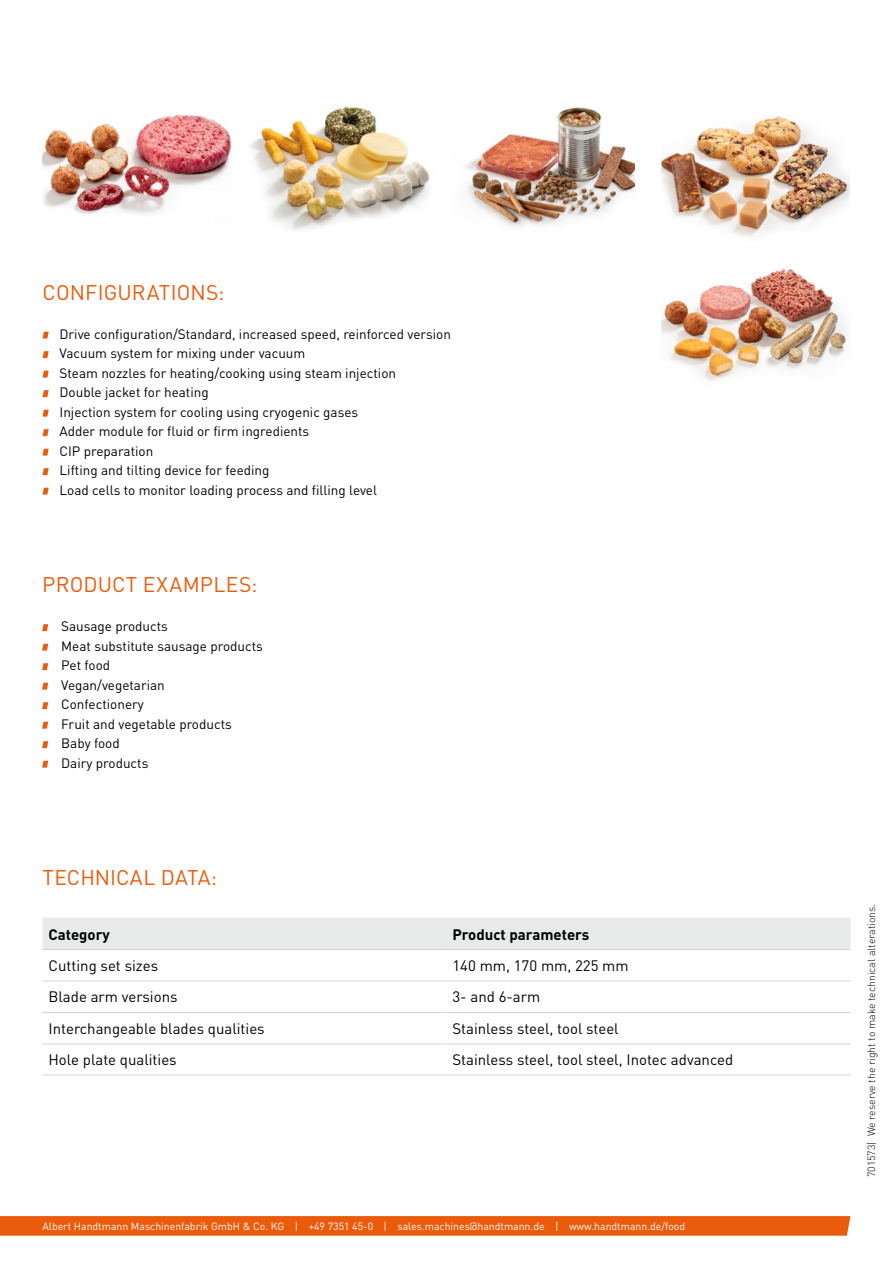
<style>
.page{position:relative;width:893px;height:1263px;background:#fff}
.page>*{position:absolute;margin:0;border:0;box-sizing:border-box;transform-origin:0 0}
.t1{font:21px "DIN Pro";letter-spacing:.005em;color:#ea5b0b}
.t2{font:15px "DIN Pro";color:#000}
.t3{font:700 15px "DIN Pro";color:#000}
.t4{font:13.5px/19.5px "DIN Pro";color:#000}
.t5{font:10.5px "DIN Pro";color:#fff}
.t6{font:300 10.5px "DIN Pro";color:#000}
</style>
<div class="page">
<svg style="left:0;top:1216px;width:850px;height:20px;background:#ea5e0f"></svg>
<img style="left:465px;top:107px;width:170px;height:121px">
<img style="left:43px;top:114px;width:189px;height:100px">
<img style="left:250px;top:106px;width:180px;height:124px">
<img style="left:662px;top:116px;width:187px;height:121px">
<img style="left:662px;top:269px;width:185px;height:112px">
<svg style="left:42px;top:624px;width:6px;height:7px"></svg>
<svg style="left:42px;top:644px;width:6px;height:7px"></svg>
<svg style="left:42px;top:663px;width:6px;height:7px"></svg>
<svg style="left:42px;top:683px;width:6px;height:7px"></svg>
<svg style="left:42px;top:702px;width:6px;height:7px"></svg>
<svg style="left:42px;top:722px;width:6px;height:7px"></svg>
<svg style="left:42px;top:741px;width:6px;height:7px"></svg>
<svg style="left:42px;top:761px;width:6px;height:7px"></svg>
<div style="left:43px;top:919px;width:807px;height:30px;background:#e8eae9"></div>
<hr style="left:43px;top:949px;width:403px;height:1px;background:#d2d6d3">
<hr style="left:446px;top:949px;width:404px;height:1px;background:#d2d6d3">
<hr style="left:43px;top:980px;width:403px;height:1px;background:#d2d6d3">
<hr style="left:446px;top:980px;width:404px;height:1px;background:#d2d6d3">
<hr style="left:43px;top:1012px;width:403px;height:1px;background:#d2d6d3">
<hr style="left:446px;top:1012px;width:404px;height:1px;background:#d2d6d3">
<hr style="left:43px;top:1043px;width:403px;height:1px;background:#d2d6d3">
<hr style="left:446px;top:1043px;width:404px;height:1px;background:#d2d6d3">
<hr style="left:43px;top:1074px;width:403px;height:1px;background:#d2d6d3">
<hr style="left:446px;top:1074px;width:404px;height:1px;background:#d2d6d3">
<hr style="left:43px;top:918px;width:403px;height:1px;background:#e8eae9">
<hr style="left:446px;top:918px;width:404px;height:1px;background:#e8eae9">
<hr style="left:446px;top:918px;width:1px;height:31px;background:#e8eae9">
<svg style="left:43px;top:332px;width:6px;height:7px"></svg>
<svg style="left:43px;top:351px;width:6px;height:7px"></svg>
<svg style="left:43px;top:371px;width:6px;height:7px"></svg>
<svg style="left:43px;top:390px;width:6px;height:7px"></svg>
<svg style="left:43px;top:410px;width:6px;height:7px"></svg>
<svg style="left:43px;top:429px;width:6px;height:7px"></svg>
<svg style="left:43px;top:449px;width:6px;height:7px"></svg>
<svg style="left:43px;top:468px;width:6px;height:7px"></svg>
<svg style="left:43px;top:488px;width:6px;height:7px"></svg>
<h1 class="t1" style="left:43px;top:275px;width:183px">CONFIGURATIONS:</h1>
<p class="t4" style="left:60px;top:323px;width:393px">Drive configuration/Standard, increased speed, reinforced version Vacuum system for mixing under vacuum<br>Steam nozzles for heating/cooking using steam injection<br>Double jacket for heating<br>Injection system for cooling using cryogenic gases<br>Adder module for fluid or firm ingredients<br>CIP preparation<br>Lifting and tilting device for feeding<br>Load cells to monitor loading process and filling level</p>
<h1 class="t1" style="left:42px;top:568px;width:217px">PRODUCT EXAMPLES:</h1>
<p class="t4" style="left:61px;top:615px;width:203px">Sausage products<br>Meat substitute sausage products<br>Pet food<br>Vegan/vegetarian<br>Confectionery<br>Fruit and vegetable products<br>Baby food<br>Dairy products</p>
<h1 class="t1" style="left:43px;top:860px;width:176px">TECHNICAL DATA:</h1>
<p class="t3" style="left:49px;top:922px;width:63px">Category</p>
<p class="t3" style="left:452px;top:922px;width:138px">Product parameters</p>
<p class="t2" style="left:49px;top:954px;width:111px">Cutting set sizes</p>
<p class="t2" style="left:452px;top:954px;width:178px">140 mm, 170 mm, 225 mm</p>
<p class="t2" style="left:49px;top:985px;width:131px">Blade arm versions</p>
<p class="t2" style="left:452px;top:985px;width:89px">3- and 6-arm</p>
<p class="t2" style="left:49px;top:1017px;width:218px">Interchangeable blades qualities</p>
<p class="t2" style="left:452px;top:1017px;width:168px">Stainless steel, tool steel</p>
<p class="t2" style="left:49px;top:1048px;width:130px">Hole plate qualities</p>
<p class="t2" style="left:452px;top:1048px;width:282px">Stainless steel, tool steel, Inotec advanced</p>
<p class="t5" style="left:43px;top:1218px;width:644px">Albert Handtmann Maschinenfabrik GmbH &amp; Co. KG | +49 7351 45-0 | sales.machines@handtmann.de | www.handtmann.de/food</p>
<p class="t6" style="left:863px;top:1177px;width:275px;rotate:-90deg">701573| We reserve the right to make technical alterations.</p>
</div>
